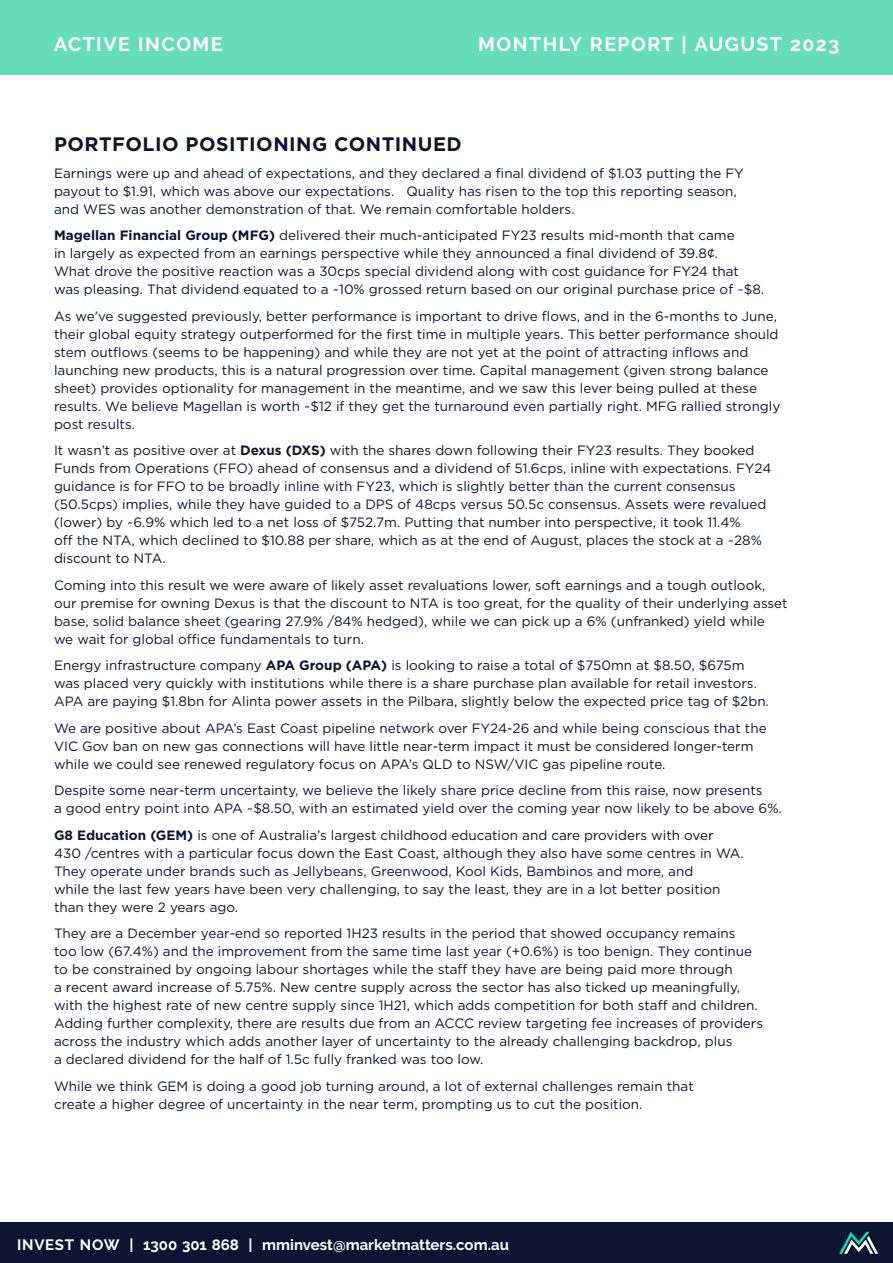
<style>
.page{position:relative;width:893px;height:1263px;background:#fff}
.page>*{position:absolute;margin:0;border:0;box-sizing:border-box;transform-origin:0 0}
.t1{font:700 19.5px "Raleway";letter-spacing:.075em;color:#fff}
.t2{font:700 19.5px "Gotham";letter-spacing:.025em;color:#0d1431}
.t3{font:700 15px "Raleway";color:#fff}
.t4{font:13.5px/18px "Gotham";color:#0d1431}
.s1{font-weight:700}
</style>
<div class="page">
<div style="left:0;top:0;width:893px;height:74px;background:#66ddb7"></div>
<div style="left:0;top:1222px;width:893px;height:41px;background:#0d1431"></div>
<svg style="left:839px;top:1232px;width:39px;height:22px"></svg>
<h1 class="t1" style="left:54px;top:33px;width:170px">ACTIVE INCOME</h1>
<h1 class="t1" style="left:478px;top:33px;width:362px">MONTHLY REPORT | AUGUST 2023</h1>
<h1 class="t2" style="left:54px;top:132px;width:409px">PORTFOLIO POSITIONING CONTINUED</h1>
<p class="t4" style="left:54px;top:164px;width:691px">Earnings were up and ahead of expectations, and they declared a final dividend of $1.03 putting the FY payout to $1.91, which was above our expectations. Quality has risen to the top this reporting season, and WES was another demonstration of that. We remain comfortable holders.</p>
<p class="t4" style="left:54px;top:226px;width:712px"><span class="s1">Magellan Financial Group (MFG)</span> delivered their much-anticipated FY23 results mid-month that came<br>in largely as expected from an earnings perspective while they announced a final dividend of 39.8¢.<br>What drove the positive reaction was a 30cps special dividend along with cost guidance for FY24 that was pleasing. That dividend equated to a ~10% grossed return based on our original purchase price of ~$8.</p>
<p class="t4" style="left:54px;top:307px;width:728px">As we’ve suggested previously, better performance is important to drive flows, and in the 6-months to June, their global equity strategy outperformed for the first time in multiple years. This better performance should stem outflows (seems to be happening) and while they are not yet at the point of attracting inflows and launching new products, this is a natural progression over time. Capital management (given strong balance sheet) provides optionality for management in the meantime, and we saw this lever being pulled at these results. We believe Magellan is worth ~$12 if they get the turnaround even partially right. MFG rallied strongly post results.</p>
<p class="t4" style="left:54px;top:441px;width:719px">It wasn’t as positive over at <span class="s1">Dexus (DXS)</span> with the shares down following their FY23 results. They booked Funds from Operations (FFO) ahead of consensus and a dividend of 51.6cps, inline with expectations. FY24 guidance is for FFO to be broadly inline with FY23, which is slightly better than the current consensus (50.5cps) implies, while they have guided to a DPS of 48cps versus 50.5c consensus. Assets were revalued (lower) by ~6.9% which led to a net loss of $752.7m. Putting that number into perspective, it took 11.4%<br>off the NTA, which declined to $10.88 per share, which as at the end of August, places the stock at a ~28% discount to NTA.</p>
<p class="t4" style="left:54px;top:576px;width:735px">Coming into this result we were aware of likely asset revaluations lower, soft earnings and a tough outlook, our premise for owning Dexus is that the discount to NTA is too great, for the quality of their underlying asset base, solid balance sheet (gearing 27.9% /84% hedged), while we can pick up a 6% (unfranked) yield while<br>we wait for global office fundamentals to turn.</p>
<p class="t4" style="left:54px;top:656px;width:716px">Energy infrastructure company <span class="s1">APA Group (APA)</span> is looking to raise a total of $750mn at $8.50, $675m was placed very quickly with institutions while there is a share purchase plan available for retail investors.<br>APA are paying $1.8bn for Alinta power assets in the Pilbara, slightly below the expected price tag of $2bn.</p>
<p class="t4" style="left:54px;top:719px;width:714px">We are positive about APA’s East Coast pipeline network over FY24-26 and while being conscious that the<br>VIC Gov ban on new gas connections will have little near-term impact it must be considered longer-term while we could see renewed regulatory focus on APA’s QLD to NSW/VIC gas pipeline route.</p>
<p class="t4" style="left:54px;top:781px;width:729px">Despite some near-term uncertainty, we believe the likely share price decline from this raise, now presents<br>a good entry point into APA ~$8.50, with an estimated yield over the coming year now likely to be above 6%.</p>
<p class="t4" style="left:54px;top:826px;width:691px"><span class="s1">G8 Education (GEM)</span> is one of Australia’s largest childhood education and care providers with over 430 /centres with a particular focus down the East Coast, although they also have some centres in WA.<br>They operate under brands such as Jellybeans, Greenwood, Kool Kids, Bambinos and more, and<br>while the last few years have been very challenging, to say the least, they are in a lot better position than they were 2 years ago.</p>
<p class="t4" style="left:54px;top:924px;width:711px">They are a December year-end so reported 1H23 results in the period that showed occupancy remains<br>too low (67.4%) and the improvement from the same time last year (+0.6%) is too benign. They continue to be constrained by ongoing labour shortages while the staff they have are being paid more through<br>a recent award increase of 5.75%. New centre supply across the sector has also ticked up meaningfully, with the highest rate of new centre supply since 1H21, which adds competition for both staff and children.<br>Adding further complexity, there are results due from an ACCC review targeting fee increases of providers across the industry which adds another layer of uncertainty to the already challenging backdrop, plus<br>a declared dividend for the half of 1.5c fully franked was too low.</p>
<p class="t4" style="left:54px;top:1077px;width:641px">While we think GEM is doing a good job turning around, a lot of external challenges remain that create a higher degree of uncertainty in the near term, prompting us to cut the position.</p>
<p class="t3" style="left:17px;top:1236px;width:493px">INVEST NOW | 1300 301 868 | mminvest@marketmatters.com.au</p>
</div>
